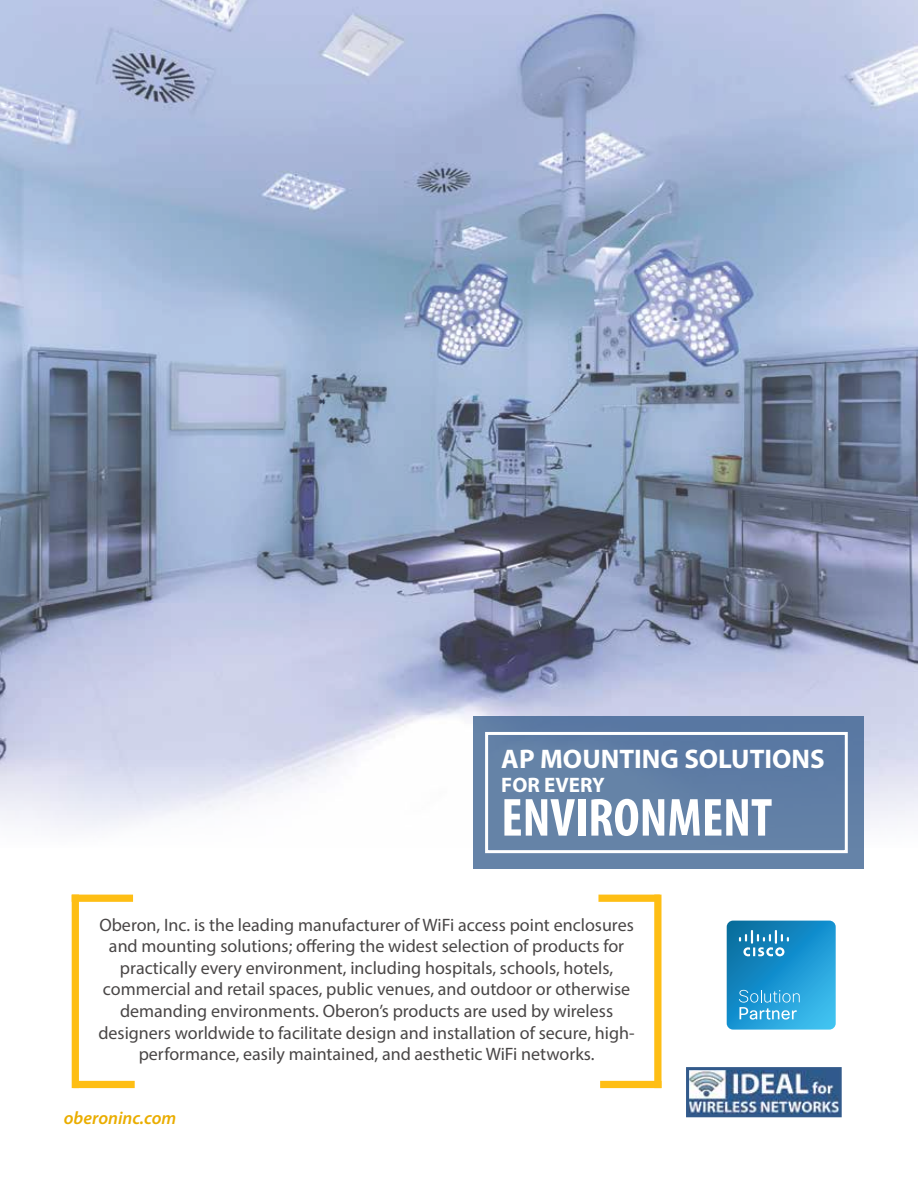
<style>
.page{position:relative;width:918px;height:1188px;background:#fff}
.page>*{position:absolute;margin:0;border:0;box-sizing:border-box;transform-origin:0 0}
.t1{font:700 condensed 54px "Myriad Pro";color:#fff}
.t2{font:700 27px "Myriad Pro";color:#fff}
.t3{font:700 21px "Myriad Pro";color:#fff}
.t4{font:18px/21.6px "Myriad Pro";color:#494646;text-align:center}
.t5{font:italic 600 18px "Myriad Pro";color:#eaad00}
</style>
<div class="page">
<img style="left:0;top:0;width:918px;height:828px">
<div style="left:473px;top:716px;width:391px;height:153px;background:#6381a7"></div>
<div style="left:485px;top:732px;width:363px;height:121px;border:3px solid #fff"></div>
<div style="left:72px;top:895px;width:61px;height:7px;background:#febe14"></div>
<div style="left:73px;top:1081px;width:62px;height:7px;background:#febe14"></div>
<div style="left:72px;top:895px;width:7px;height:193px;background:#febe14"></div>
<div style="left:600px;top:1081px;width:61px;height:7px;background:#febe14"></div>
<div style="left:598px;top:895px;width:62px;height:7px;background:#febe14"></div>
<div style="left:654px;top:895px;width:7px;height:193px;background:#febe14"></div>
<svg style="left:727px;top:921px;width:109px;height:109px;background:#2b9bd0"></svg>
<img style="left:690px;top:1071px;width:148px;height:42px">
<div style="left:686px;top:1067px;width:156px;height:50px;border:3px solid #325a8b"></div>
<h2 class="t2" style="left:501px;top:741px;width:325px">AP MOUNTING SOLUTIONS</h2>
<p class="t3" style="left:501px;top:771px;width:105px">FOR EVERY</p>
<h1 class="t1" style="left:501px;top:784px;width:272px">ENVIRONMENT</h1>
<p class="t4" style="left:98px;top:913px;width:538px">Oberon, Inc. is the leading manufacturer of WiFi access point enclosures and mounting solutions; offering the widest selection of products for practically every environment, including hospitals, schools, hotels, commercial and retail spaces, public venues, and outdoor or otherwise demanding environments. Oberon’s products are used by wireless designers worldwide to facilitate design and installation of secure, high&shy;performance, easily maintained, and aesthetic WiFi networks.</p>
<p class="t5" style="left:64px;top:1107px;width:114px">oberoninc.com</p>
</div>
